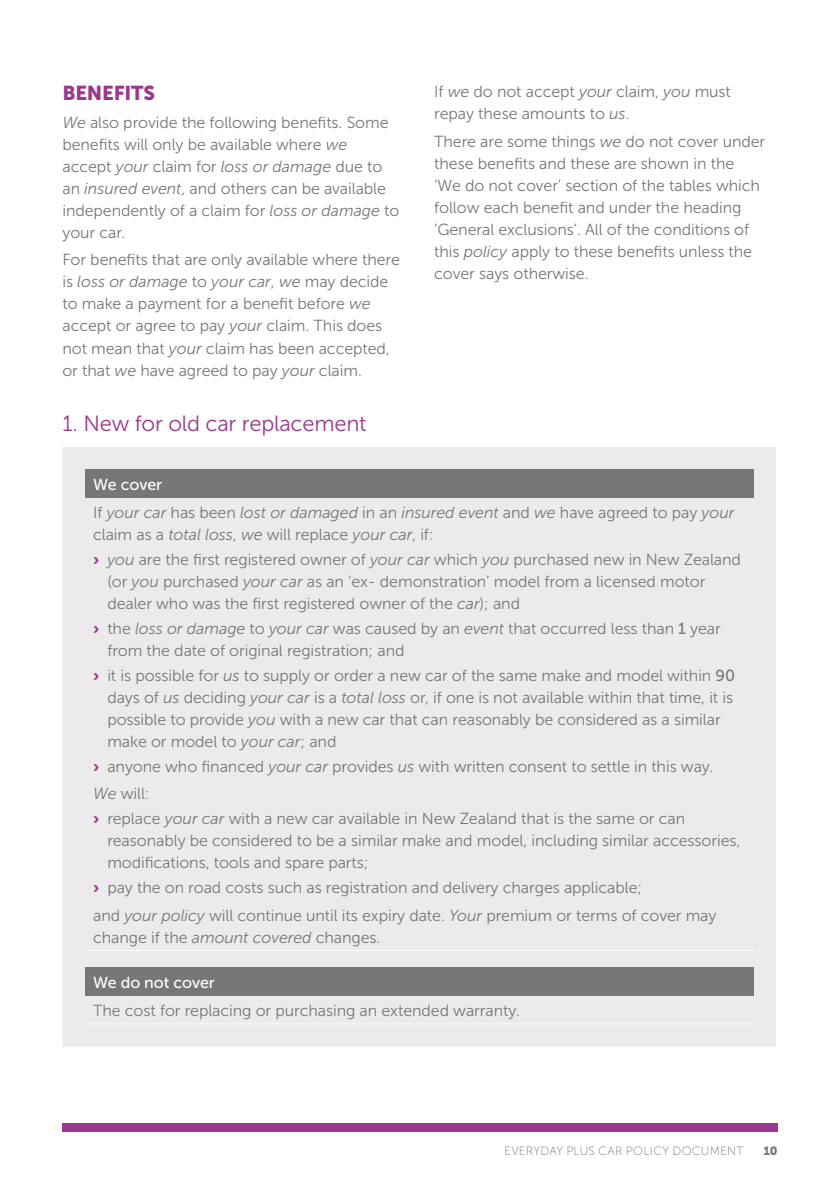
<style>
.page{position:relative;width:840px;height:1191px;background:#fff}
.page>*{position:absolute;margin:0;border:0;box-sizing:border-box;transform-origin:0 0}
.t1{font:22px "Museo Sans 300";letter-spacing:-.01em;color:#9b388d}
.t2{font:20px "Museo Sans 900";letter-spacing:-.01em;color:#9b388d}
.t3{font:16px/22px "Museo Sans 300";letter-spacing:-.005em;color:#77777a}
.t4{font:italic 16px/22px "Museo Sans 300";letter-spacing:-.005em;color:#77777a}
.t5{font:16px "Museo Sans 500";letter-spacing:-.005em;color:#fff}
.t6{font:12px "Museo Sans 100";letter-spacing:.025em;color:#77777a}
.t7{font:12px "Museo Sans 900";color:#77777a}
.s1{font-style:italic}
.s2{font-style:normal}
.s3{font-family:"Museo Sans 900";color:#9b388d}
.s4{font-family:"Museo Sans 500"}
</style>
<div class="page">
<div style="left:62px;top:447px;width:713px;height:599px;background:#ebebeb"></div>
<div style="left:85px;top:470px;width:668px;height:28px;background:#77777a"></div>
<div style="left:85px;top:967px;width:668px;height:29px;background:#77777a"></div>
<hr style="left:85px;top:950px;width:315px;height:1px;background:#fff">
<svg style="left:400px;top:950px;width:28px;height:1px"></svg>
<hr style="left:428px;top:950px;width:325px;height:1px;background:#fff">
<hr style="left:85px;top:1023px;width:315px;height:1px;background:#fff">
<svg style="left:400px;top:1023px;width:28px;height:1px"></svg>
<hr style="left:428px;top:1023px;width:325px;height:1px;background:#fff">
<div style="left:62px;top:1123px;width:715px;height:8px;background:#9b388d"></div>
<p class="t2" style="left:62px;top:82px;width:94px">BENEFITS</p>
<p class="t3" style="left:62px;top:111px;width:338px"><span class="s1">We</span> also provide the following benefits. Some benefits will only be available where <span class="s1">we </span>accept <span class="s1">your</span> claim for <span class="s1">loss or damage</span> due to an <span class="s1">insured event</span>, and others can be available independently of a claim for <span class="s1">loss or damage</span> to your car.</p>
<p class="t3" style="left:62px;top:249px;width:339px">For benefits that are only available where there is <span class="s1">loss or damage</span> to <span class="s1">your car</span>, <span class="s1">we</span> may decide to make a payment for a benefit before <span class="s1">we </span>accept or agree to pay <span class="s1">your</span> claim. This does not mean that <span class="s1">your</span> claim has been accepted, or that <span class="s1">we</span> have agreed to pay <span class="s1">your</span> claim.</p>
<h1 class="t1" style="left:62px;top:411px;width:305px">1. New for old car replacement</h1>
<p class="t3" style="left:434px;top:81px;width:298px">If <span class="s1">we</span> do not accept <span class="s1">your</span> claim, <span class="s1">you</span> must repay these amounts to <span class="s1">us</span>.</p>
<p class="t3" style="left:434px;top:130px;width:332px">There are some things <span class="s1">we</span> do not cover under these benefits and these are shown in the<br>‘We do not cover’ section of the tables which follow each benefit and under the heading ‘General exclusions’. All of the conditions of this <span class="s1">policy</span> apply to these benefits unless the cover says otherwise.</p>
<p class="t5" style="left:93px;top:475px;width:70px">We cover</p>
<p class="t4" style="left:93px;top:502px;width:642px"><span class="s2">If</span> your car <span class="s2">has been</span> lost or damaged <span class="s2">in an</span> insured event <span class="s2">and</span> we <span class="s2">have agreed to pay</span> your <span class="s2">claim as a</span> total loss<span class="s2">,</span> we <span class="s2">will replace</span> your car<span class="s2">, if:</span></p>
<p class="t3" style="left:107px;top:548px;width:634px;text-indent:-14px"><span class="s3">›</span> <span class="s1">you</span> are the first registered owner of <span class="s1">your car</span> which <span class="s1">you</span> purchased new in New Zealand (or <span class="s1">you</span> purchased <span class="s1">your car</span> as an ‘ex- demonstration’ model from a licensed motor dealer who was the first registered owner of the <span class="s1">car</span>); and</p>
<p class="t3" style="left:107px;top:617px;width:614px;text-indent:-14px"><span class="s3">›</span> the <span class="s1">loss or damage</span> to <span class="s1">your car</span> was caused by an <span class="s1">event</span> that occurred less than <span class="s4">1</span> year from the date of original registration; and</p>
<p class="t3" style="left:107px;top:664px;width:629px;text-indent:-14px"><span class="s3">›</span> it is possible for <span class="s1">us</span> to supply or order a new car of the same make and model within <span class="s4">90 </span>days of <span class="s1">us</span> deciding <span class="s1">your car</span> is a <span class="s1">total loss</span> or, if one is not available within that time, it is possible to provide <span class="s1">you</span> with a new car that can reasonably be considered as a similar make or model to <span class="s1">your car</span>; and</p>
<p class="t3" style="left:93px;top:752px;width:621px;line-height:27.6px"><span class="s3">›</span> anyone who financed <span class="s1">your car</span> provides <span class="s1">us</span> with written consent to settle in this way.<br><span class="s1">We</span> will:</p>
<p class="t3" style="left:107px;top:807px;width:634px;text-indent:-14px"><span class="s3">›</span> replace <span class="s1">your car</span> with a new car available in New Zealand that is the same or can reasonably be considered to be a similar make and model, including similar accessories, modifications, tools and spare parts;</p>
<p class="t3" style="left:93px;top:873px;width:624px;line-height:27.6px"><span class="s3">›</span> pay the on road costs such as registration and delivery charges applicable;<br>and <span class="s1">your policy</span> will continue until its expiry date. <span class="s1">Your</span> premium or terms of cover may</p>
<p class="t3" style="left:93px;top:926px;width:289px">change if the <span class="s1">amount covered</span> changes.</p>
<p class="t5" style="left:93px;top:973px;width:123px">We do not cover</p>
<p class="t3" style="left:93px;top:999px;width:428px">The cost for replacing or purchasing an extended warranty.</p>
<p class="t6" style="left:504px;top:1144px;width:241px">EVERYDAY PLUS CAR POLICY DOCUMENT</p>
<p class="t7" style="left:763px;top:1143px;width:15px">10</p>
</div>
